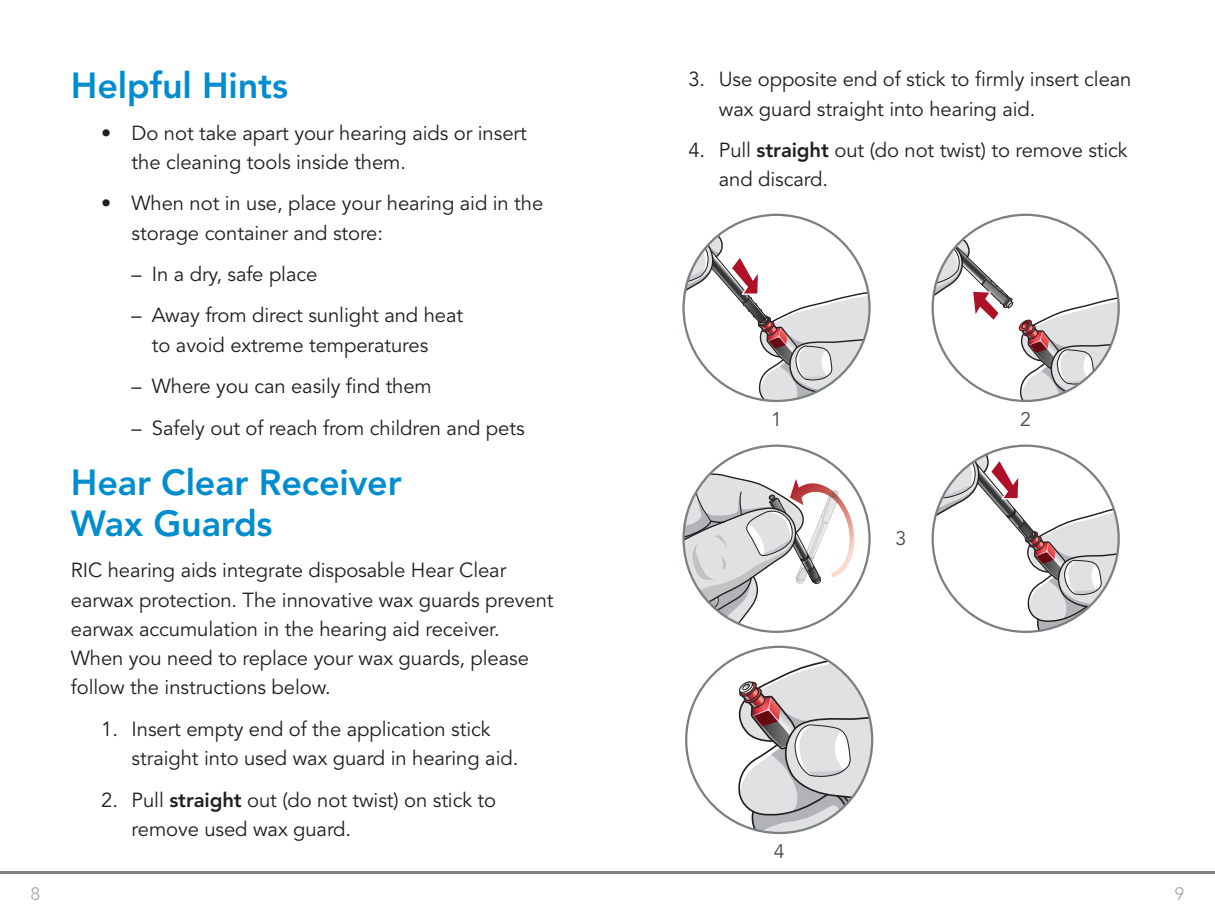
<style>
.page{position:relative;width:1215px;height:912px;background:#fff}
.page>*{position:absolute;margin:0;border:0;box-sizing:border-box;transform-origin:0 0}
._2__Subhead{font:36px/40.5px "Avenir LT SLI Std Heavy";letter-spacing:-.005em;color:#008dce}
._1__body{font:20.25px/29.2px "Avenir LT SLI Std Book";letter-spacing:-.005em;color:#231f20}
._8__caption_number{font:19.57px "Avenir LT SLI Std Book";color:#464b54}
.t1{font:18px "Avenir LT SLI Std Book";color:#a8abac}
.s1{font-family:"Avenir LT SLI Std Heavy"}
</style>
<div class="page">
<hr style="left:0;top:871px;width:1215px;height:3px;background:#7b8080">
<svg style="left:933px;top:447px;width:186px;height:184px"></svg>
<svg style="left:684px;top:235px;width:185px;height:166px"></svg>
<svg style="left:933px;top:236px;width:186px;height:165px"></svg>
<svg style="left:684px;top:470px;width:176px;height:161px"></svg>
<svg style="left:727px;top:648px;width:145px;height:184px"></svg>
<p class="_2__Subhead" style="left:71px;top:65px;width:219px">Helpful Hints</p>
<p class="_1__body" style="left:132px;top:118px;width:397px;text-indent:-30px">• Do not take apart your hearing aids or insert the cleaning tools inside them.</p>
<p class="_1__body" style="left:132px;top:189px;width:413px;text-indent:-30px">• When not in use, place your hearing aid in the storage container and store:</p>
<p class="_1__body" style="left:132px;top:260px;width:187px">– In a dry, safe place</p>
<p class="_1__body" style="left:152px;top:301px;width:313px;text-indent:-20px">– Away from direct sunlight and heat to avoid extreme temperatures</p>
<p class="_1__body" style="left:132px;top:372px;width:302px">– Where you can easily find them</p>
<p class="_1__body" style="left:132px;top:413px;width:395px">– Safely out of reach from children and pets</p>
<p class="_2__Subhead" style="left:71px;top:462px;width:332px">Hear Clear Receiver<br>Wax Guards</p>
<p class="_1__body" style="left:71px;top:556px;width:484px">RIC hearing aids integrate disposable Hear Clear earwax protection. The innovative wax guards prevent earwax accumulation in the hearing aid receiver.<br>When you need to replace your wax guards, please follow the instructions below.</p>
<p class="_1__body" style="left:132px;top:714px;width:388px;text-indent:-30px">1. Insert empty end of the application stick straight into used wax guard in hearing aid.</p>
<p class="_1__body" style="left:132px;top:785px;width:366px;text-indent:-30px">2. Pull <span class="s1">straight</span> out (do not twist) on stick to remove used wax guard.</p>
<p class="_1__body" style="left:719px;top:65px;width:414px;text-indent:-30px">3. Use opposite end of stick to firmly insert clean wax guard straight into hearing aid.</p>
<p class="_1__body" style="left:719px;top:136px;width:410px;text-indent:-30px">4. Pull <span class="s1">straight</span> out (do not twist) to remove stick and discard.</p>
<p class="_8__caption_number" style="left:771px;top:408px;width:12px">1</p>
<p class="_8__caption_number" style="left:1020px;top:408px;width:12px">2</p>
<p class="_8__caption_number" style="left:895px;top:527px;width:12px">3</p>
<p class="_8__caption_number" style="left:774px;top:839px;width:12px">4</p>
<p class="t1" style="left:30px;top:883px;width:12px">8</p>
<p class="t1" style="left:1175px;top:883px;width:12px">9</p>
</div>
